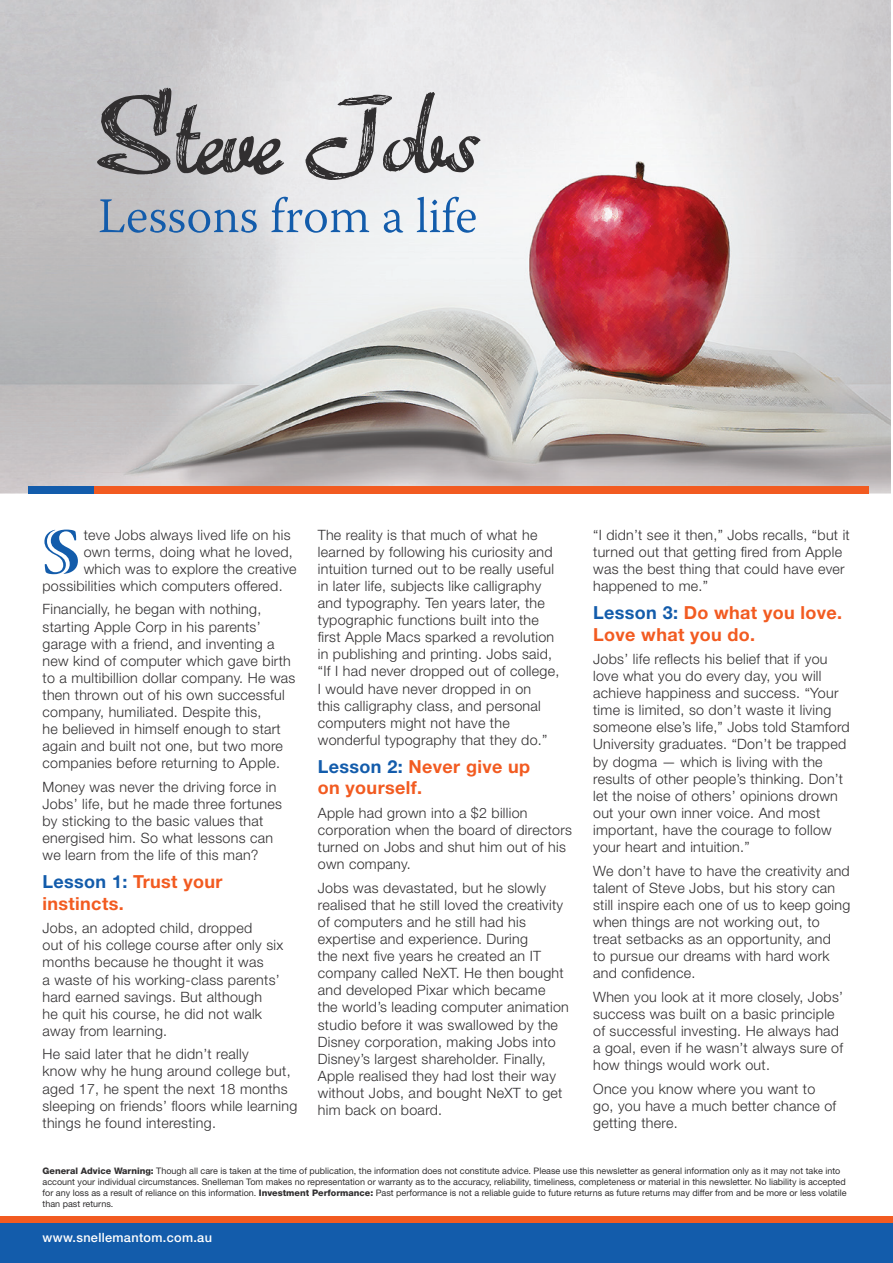
<style>
.page{position:relative;width:893px;height:1263px;background:#fff}
.page>*{position:absolute;margin:0;border:0;box-sizing:border-box;transform-origin:0 0}
.t1{font:700 64.05px "Viva Std";color:#135cab}
.t2{font:700 18px/21.6px "Helvetica Neue LT Std";letter-spacing:.02em;color:#f25b21}
.t3{font:300 14.25px/17.1px "Helvetica Neue LT Std";letter-spacing:.02em;color:#312f30}
.t4{font:500 12.75px "Helvetica Neue LT Std";letter-spacing:.025em;color:#fff}
.t5{font:9px/10.8px "Helvetica Neue LT Std";color:#312f30}
.s1{color:#135cab}
.s2{font-weight:800}
</style>
<div class="page">
<div style="left:0;top:1219px;width:893px;height:44px;background:#135cab"></div>
<div style="left:0;top:1216px;width:893px;height:6px;background:#f25b21"></div>
<img style="left:0;top:0;width:891px;height:493px">
<div style="left:94px;top:486px;width:775px;height:7px;background:#f25b21"></div>
<div style="left:28px;top:486px;width:66px;height:7px;background:#135cab"></div>
<svg style="left:100px;top:197px;width:376px;height:36px"></svg>
<svg style="left:97px;top:88px;width:383px;height:92px;background:#b6b5b7"></svg>
<h1 class="t1" style="left:43px;top:519px;width:39px">S</h1>
<p class="t3" style="left:84px;top:526px;width:208px">teve Jobs always lived life on his</p>
<p class="t3" style="left:84px;top:543px;width:211px">own terms, doing what he loved,</p>
<p class="t3" style="left:84px;top:560px;width:214px">which was to explore the creative</p>
<p class="t3" style="left:43px;top:577px;width:242px">possibilities which computers offered.</p>
<p class="t3" style="left:43px;top:600px;width:254px">Financially, he began with nothing, starting Apple Corp in his parents’ garage with a friend, and inventing a new kind of computer which gave birth to a multibillion dollar company. He was then thrown out of his own successful company, humiliated. Despite this,<br>he believed in himself enough to start again and built not one, but two more companies before returning to Apple.</p>
<p class="t3" style="left:43px;top:778px;width:241px">Money was never the driving force in Jobs’ life, but he made three fortunes by sticking to the basic values that energised him. So what lessons can we learn from the life of this man?</p>
<p class="t2" style="left:43px;top:870px;width:181px"><span class="s1">Lesson 1:</span> Trust your instincts.</p>
<p class="t3" style="left:43px;top:919px;width:242px">Jobs, an adopted child, dropped<br>out of his college course after only six months because he thought it was<br>a waste of his working-class parents’ hard earned savings. But although<br>he quit his course, he did not walk away from learning.</p>
<p class="t3" style="left:43px;top:1045px;width:256px">He said later that he didn’t really<br>know why he hung around college but, aged 17, he spent the next 18 months sleeping on friends’ floors while learning things he found interesting.</p>
<p class="t3" style="left:318px;top:526px;width:243px">The reality is that much of what he learned by following his curiosity and intuition turned out to be really useful in later life, subjects like calligraphy and typography. Ten years later, the typographic functions built into the first Apple Macs sparked a revolution in publishing and printing. Jobs said, “If I had never dropped out of college, I would have never dropped in on<br>this calligraphy class, and personal computers might not have the wonderful typography that they do.”</p>
<p class="t2" style="left:318px;top:755px;width:214px"><span class="s1">Lesson 2:</span> Never give up on yourself.</p>
<p class="t3" style="left:318px;top:804px;width:256px">Apple had grown into a $2 billion corporation when the board of directors turned on Jobs and shut him out of his own company.</p>
<p class="t3" style="left:318px;top:879px;width:252px">Jobs was devastated, but he slowly realised that he still loved the creativity of computers and he still had his expertise and experience. During<br>the next five years he created an IT company called NeXT. He then bought and developed Pixar which became the world’s leading computer animation studio before it was swallowed by the Disney corporation, making Jobs into Disney’s largest shareholder. Finally, Apple realised they had lost their way without Jobs, and bought NeXT to get him back on board.</p>
<p class="t3" style="left:593px;top:526px;width:258px">“I didn’t see it then,” Jobs recalls, “but it turned out that getting fired from Apple was the best thing that could have ever happened to me.”</p>
<p class="t2" style="left:593px;top:601px;width:251px"><span class="s1">Lesson 3:</span> Do what you love.<br>Love what you do.</p>
<p class="t3" style="left:593px;top:650px;width:258px">Jobs’ life reflects his belief that if you love what you do every day, you will achieve happiness and success. “Your time is limited, so don’t waste it living someone else’s life,” Jobs told Stamford University graduates. “Don’t be trapped by dogma — which is living with the results of other people’s thinking. Don’t let the noise of others’ opinions drown out your own inner voice. And most important, have the courage to follow your heart and intuition.”</p>
<p class="t3" style="left:593px;top:862px;width:259px">We don’t have to have the creativity and talent of Steve Jobs, but his story can still inspire each one of us to keep going when things are not working out, to treat setbacks as an opportunity, and<br>to pursue our dreams with hard work and confidence.</p>
<p class="t3" style="left:593px;top:988px;width:252px">When you look at it more closely, Jobs’ success was built on a basic principle of successful investing. He always had a goal, even if he wasn’t always sure of how things would work out.</p>
<p class="t3" style="left:593px;top:1080px;width:245px">Once you know where you want to go, you have a much better chance of getting there.</p>
<p class="t5" style="left:43px;top:1166px;width:806px"><span class="s2">General Advice Warning:</span> Though all care is taken at the time of publication, the information does not constitute advice. Please use this newsletter as general information only as it may not take into account your individual circumstances. Snelleman Tom makes no representation or warranty as to the accuracy, reliability, timeliness, completeness or material in this newsletter. No liability is accepted for any loss as a result of reliance on this information. <span class="s2">Investment Performance:</span> Past performance is not a reliable guide to future returns as future returns may differ from and be more or less volatile than past returns.</p>
<p class="t4" style="left:43px;top:1230px;width:171px">www.snellemantom.com.au</p>
</div>
